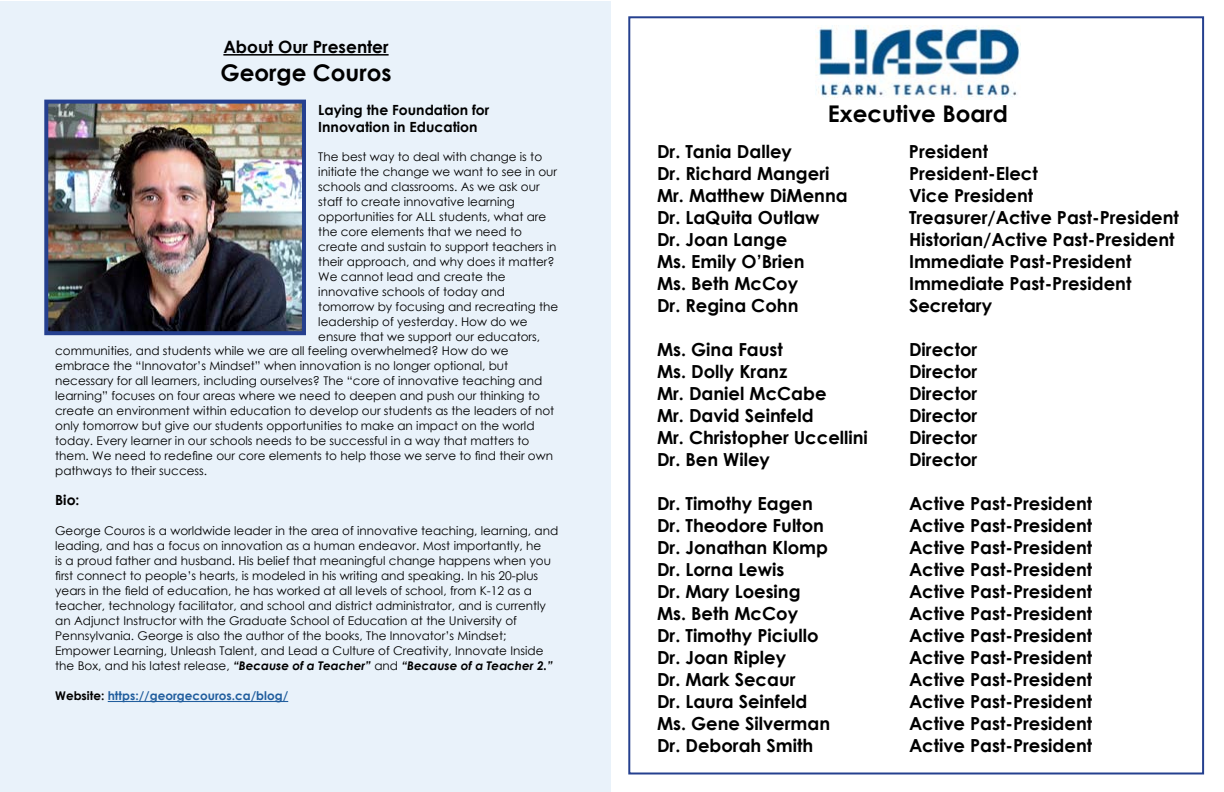
<style>
.page{position:relative;width:1224px;height:792px;background:#fff}
.page>*{position:absolute;margin:0;border:0;box-sizing:border-box;transform-origin:0 0}
.t1{font:700 23px "Century Gothic";color:#000}
.t2{font:700 18px "Century Gothic";color:#000}
.t3{font:700 17px "Century Gothic";color:#000}
.t4{font:700 14px/16.8px "Century Gothic";color:#000}
.t5{font:12px/15px "Century Gothic";color:#000}
.t6{font:700 12px "Century Gothic";color:#215e9e}
.s1{font-weight:700;font-style:italic}
.s2{color:#000}
</style>
<div class="page">
<div style="left:0;top:1px;width:611px;height:791px;background:#e9f2fa"></div>
<hr style="left:223px;top:54px;width:166px;height:2px;background:#000">
<img style="left:816px;top:26px;width:204px;height:74px">
<img style="left:49px;top:105px;width:252px;height:225px">
<div style="left:44px;top:100px;width:262px;height:235px;border:4px solid #25408f"></div>
<hr style="left:108px;top:701px;width:180px;height:1px;background:#215e9e">
<h3 class="t3" style="left:223px;top:34px;width:167px">About Our Presenter</h3>
<h1 class="t1" style="left:220px;top:55px;width:173px">George Couros</h1>
<p class="t4" style="left:318px;top:101px;width:173px">Laying the Foundation for<br>Innovation in Education</p>
<p class="t5" style="left:318px;top:149px;width:242px">The best way to deal with change is to initiate the change we want to see in our schools and classrooms. As we ask our staff to create innovative learning opportunities for ALL students, what are the core elements that we need to create and sustain to support teachers in their approach, and why does it matter?<br>We cannot lead and create the innovative schools of today and tomorrow by focusing and recreating the leadership of yesterday. How do we ensure that we support our educators,</p>
<p class="t5" style="left:55px;top:343px;width:501px">communities, and students while we are all feeling overwhelmed? How do we embrace the “Innovator’s Mindset” when innovation is no longer optional, but necessary for all learners, including ourselves? The “core of innovative teaching and learning” focuses on four areas where we need to deepen and push our thinking to create an environment within education to develop our students as the leaders of not only tomorrow but give our students opportunities to make an impact on the world today. Every learner in our schools needs to be successful in a way that matters to them. We need to redefine our core elements to help those we serve to find their own pathways to their success.</p>
<p class="t4" style="left:55px;top:491px;width:26px">Bio:</p>
<p class="t5" style="left:55px;top:523px;width:505px">George Couros is a worldwide leader in the area of innovative teaching, learning, and leading, and has a focus on innovation as a human endeavor. Most importantly, he<br>is a proud father and husband. His belief that meaningful change happens when you first connect to people’s hearts, is modeled in his writing and speaking. In his 20-plus years in the field of education, he has worked at all levels of school, from K-12 as a teacher, technology facilitator, and school and district administrator, and is currently an Adjunct Instructor with the Graduate School of Education at the University of Pennsylvania. George is also the author of the books, The Innovator’s Mindset; Empower Learning, Unleash Talent, and Lead a Culture of Creativity, Innovate Inside the Box, and his latest release, <span class="s1">“Because of a Teacher”</span> and <span class="s1">“Because of a Teacher 2.”</span></p>
<p class="t6" style="left:55px;top:687px;width:235px"><span class="s2">Website:</span> https://georgecouros.ca/blog/</p>
<h1 class="t1" style="left:828px;top:96px;width:182px">Executive Board</h1>
<h2 class="t2" style="left:657px;top:138px;width:136px">Dr. Tania Dalley</h2>
<h2 class="t2" style="left:909px;top:138px;width:81px">President</h2>
<h2 class="t2" style="left:657px;top:160px;width:174px">Dr. Richard Mangeri</h2>
<h2 class="t2" style="left:909px;top:160px;width:130px">President-Elect</h2>
<h2 class="t2" style="left:657px;top:182px;width:192px">Mr. Matthew DiMenna</h2>
<h2 class="t2" style="left:909px;top:182px;width:126px">Vice President</h2>
<h2 class="t2" style="left:657px;top:204px;width:164px">Dr. LaQuita Outlaw</h2>
<h2 class="t2" style="left:909px;top:204px;width:271px">Treasurer/Active Past-President</h2>
<h2 class="t2" style="left:657px;top:226px;width:132px">Dr. Joan Lange</h2>
<h2 class="t2" style="left:909px;top:226px;width:267px">Historian/Active Past-President</h2>
<h2 class="t2" style="left:657px;top:248px;width:149px">Ms. Emily O’Brien</h2>
<h2 class="t2" style="left:909px;top:248px;width:224px">Immediate Past-President</h2>
<h2 class="t2" style="left:657px;top:270px;width:143px">Ms. Beth McCoy</h2>
<h2 class="t2" style="left:909px;top:270px;width:224px">Immediate Past-President</h2>
<h2 class="t2" style="left:657px;top:292px;width:143px">Dr. Regina Cohn</h2>
<h2 class="t2" style="left:909px;top:292px;width:85px">Secretary</h2>
<h2 class="t2" style="left:657px;top:336px;width:127px">Ms. Gina Faust</h2>
<h2 class="t2" style="left:909px;top:336px;width:70px">Director</h2>
<h2 class="t2" style="left:657px;top:358px;width:132px">Ms. Dolly Kranz</h2>
<h2 class="t2" style="left:909px;top:358px;width:70px">Director</h2>
<h2 class="t2" style="left:657px;top:380px;width:171px">Mr. Daniel McCabe</h2>
<h2 class="t2" style="left:909px;top:380px;width:70px">Director</h2>
<h2 class="t2" style="left:657px;top:402px;width:158px">Mr. David Seinfeld</h2>
<h2 class="t2" style="left:909px;top:402px;width:70px">Director</h2>
<h2 class="t2" style="left:657px;top:424px;width:212px">Mr. Christopher Uccellini</h2>
<h2 class="t2" style="left:909px;top:424px;width:70px">Director</h2>
<h2 class="t2" style="left:657px;top:446px;width:115px">Dr. Ben Wiley</h2>
<h2 class="t2" style="left:909px;top:446px;width:70px">Director</h2>
<h2 class="t2" style="left:657px;top:490px;width:157px">Dr. Timothy Eagen</h2>
<h2 class="t2" style="left:909px;top:490px;width:185px">Active Past-President</h2>
<h2 class="t2" style="left:657px;top:512px;width:169px">Dr. Theodore Fulton</h2>
<h2 class="t2" style="left:909px;top:512px;width:185px">Active Past-President</h2>
<h2 class="t2" style="left:657px;top:534px;width:172px">Dr. Jonathan Klomp</h2>
<h2 class="t2" style="left:909px;top:534px;width:185px">Active Past-President</h2>
<h2 class="t2" style="left:657px;top:556px;width:129px">Dr. Lorna Lewis</h2>
<h2 class="t2" style="left:909px;top:556px;width:185px">Active Past-President</h2>
<h2 class="t2" style="left:657px;top:578px;width:145px">Dr. Mary Loesing</h2>
<h2 class="t2" style="left:909px;top:578px;width:185px">Active Past-President</h2>
<h2 class="t2" style="left:657px;top:600px;width:143px">Ms. Beth McCoy</h2>
<h2 class="t2" style="left:909px;top:600px;width:185px">Active Past-President</h2>
<h2 class="t2" style="left:657px;top:622px;width:163px">Dr. Timothy Piciullo</h2>
<h2 class="t2" style="left:909px;top:622px;width:185px">Active Past-President</h2>
<h2 class="t2" style="left:657px;top:644px;width:131px">Dr. Joan Ripley</h2>
<h2 class="t2" style="left:909px;top:644px;width:185px">Active Past-President</h2>
<h2 class="t2" style="left:657px;top:666px;width:140px">Dr. Mark Secaur</h2>
<h2 class="t2" style="left:909px;top:666px;width:185px">Active Past-President</h2>
<h2 class="t2" style="left:657px;top:688px;width:152px">Dr. Laura Seinfeld</h2>
<h2 class="t2" style="left:909px;top:688px;width:185px">Active Past-President</h2>
<h2 class="t2" style="left:657px;top:710px;width:175px">Ms. Gene Silverman</h2>
<h2 class="t2" style="left:909px;top:710px;width:185px">Active Past-President</h2>
<h2 class="t2" style="left:657px;top:732px;width:158px">Dr. Deborah Smith</h2>
<h2 class="t2" style="left:909px;top:732px;width:185px">Active Past-President</h2>
</div>
